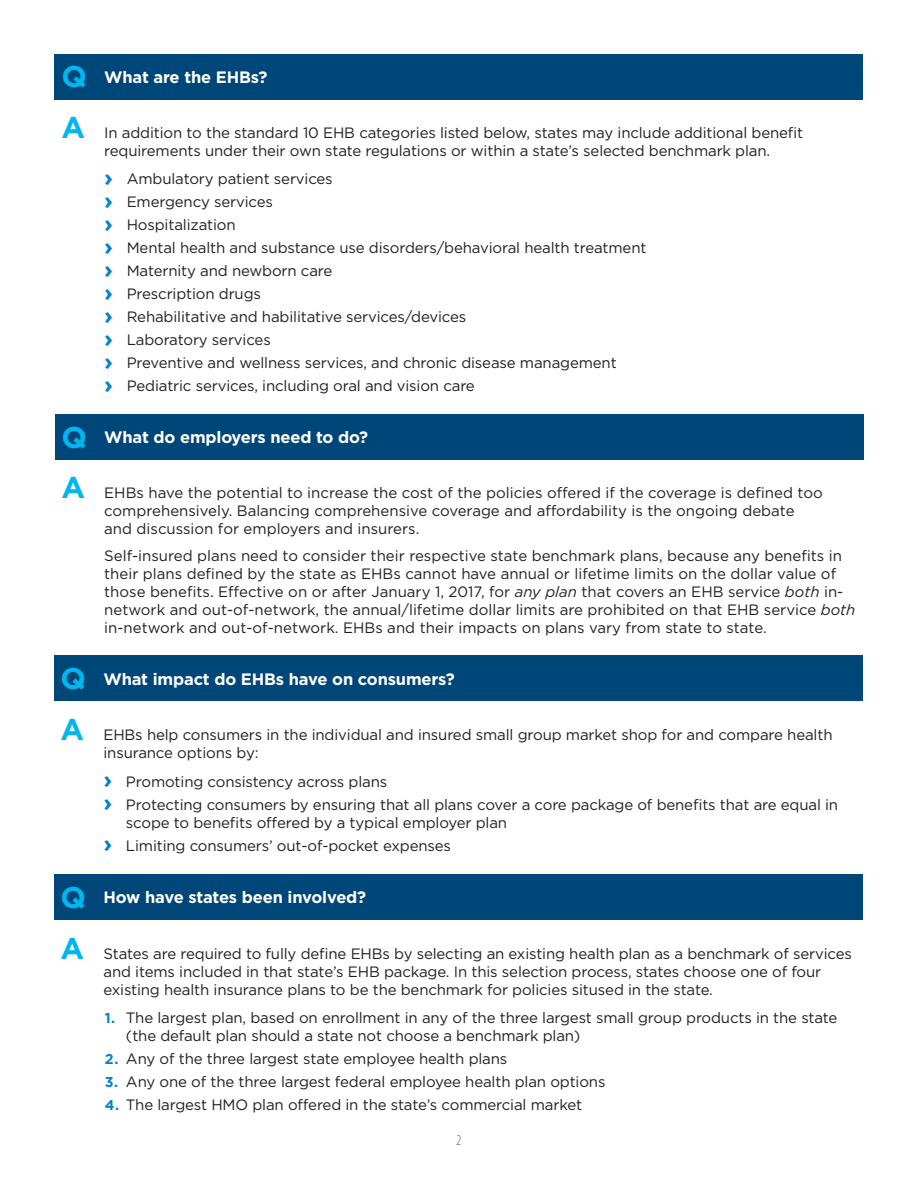
<style>
.page{position:relative;width:918px;height:1188px;background:#fff}
.page>*{position:absolute;margin:0;border:0;box-sizing:border-box;transform-origin:0 0}
.body{font:700 30px "Gotham";color:#00b6ef}
.body-2{font:700 16.5px "Gotham";letter-spacing:-.01em;color:#fff}
.body-3{font:15px/18px "Gotham";letter-spacing:-.01em;color:#231f20}
.M-Legal_copy_Cat{font:300 condensed 15px "Myriad Pro";color:#6c6d70}
.s1{font-size:30px;color:#00b6ef}
.s2{font-weight:700;font-size:24px;color:#0084ca}
.s3{font-style:italic}
.s4{font-weight:700;font-size:14.25px;color:#0084ca}
</style>
<div class="page">
<div style="left:55px;top:54px;width:808px;height:45px;background:#004779"></div>
<div style="left:55px;top:656px;width:808px;height:45px;background:#004779"></div>
<div style="left:56px;top:414px;width:808px;height:45px;background:#004779"></div>
<div style="left:55px;top:874px;width:808px;height:46px;background:#004779"></div>
<p class="body-2" style="left:61px;top:66px;width:208px"><span class="s1">Q</span> What are the EHBs?</p>
<p class="body" style="left:61px;top:107px;width:25px">A</p>
<p class="body-3" style="left:104px;top:123px;width:701px">In addition to the standard 10 EHB categories listed below, states may include additional benefit requirements under their own state regulations or within a state’s selected benchmark plan.</p>
<p class="body-3" style="left:104px;top:170px;width:230px"><span class="s2">›</span> Ambulatory patient services</p>
<p class="body-3" style="left:104px;top:193px;width:170px"><span class="s2">›</span> Emergency services</p>
<p class="body-3" style="left:104px;top:216px;width:133px"><span class="s2">›</span> Hospitalization</p>
<p class="body-3" style="left:104px;top:239px;width:544px"><span class="s2">›</span> Mental health and substance use disorders/behavioral health treatment</p>
<p class="body-3" style="left:104px;top:262px;width:230px"><span class="s2">›</span> Maternity and newborn care</p>
<p class="body-3" style="left:104px;top:285px;width:158px"><span class="s2">›</span> Prescription drugs</p>
<p class="body-3" style="left:104px;top:308px;width:363px"><span class="s2">›</span> Rehabilitative and habilitative services/devices</p>
<p class="body-3" style="left:104px;top:331px;width:168px"><span class="s2">›</span> Laboratory services</p>
<p class="body-3" style="left:104px;top:354px;width:514px"><span class="s2">›</span> Preventive and wellness services, and chronic disease management</p>
<p class="body-3" style="left:104px;top:377px;width:372px"><span class="s2">›</span> Pediatric services, including oral and vision care</p>
<p class="body-2" style="left:61px;top:426px;width:308px"><span class="s1">Q</span> What do employers need to do?</p>
<p class="body" style="left:61px;top:468px;width:25px">A</p>
<p class="body-3" style="left:104px;top:483px;width:720px">EHBs have the potential to increase the cost of the policies offered if the coverage is defined too comprehensively. Balancing comprehensive coverage and affordability is the ongoing debate and discussion for employers and insurers.</p>
<p class="body-3" style="left:104px;top:546px;width:753px">Self-insured plans need to consider their respective state benchmark plans, because any benefits in their plans defined by the state as EHBs cannot have annual or lifetime limits on the dollar value of those benefits. Effective on or after January 1, 2017, for <span class="s3">any plan</span> that covers an EHB service <span class="s3">both</span> in&shy;network and out-of-network, the annual/lifetime dollar limits are prohibited on that EHB service <span class="s3">both </span>in-network and out-of-network. EHBs and their impacts on plans vary from state to state.</p>
<p class="body-2" style="left:61px;top:668px;width:396px"><span class="s1">Q</span> What impact do EHBs have on consumers?</p>
<p class="body" style="left:61px;top:710px;width:25px">A</p>
<p class="body-3" style="left:104px;top:726px;width:731px">EHBs help consumers in the individual and insured small group market shop for and compare health insurance options by:</p>
<p class="body-3" style="left:104px;top:772px;width:285px"><span class="s2">›</span> Promoting consistency across plans</p>
<p class="body-3" style="left:126px;top:795px;width:714px;text-indent:-22px"><span class="s2">›</span> Protecting consumers by ensuring that all plans cover a core package of benefits that are equal in scope to benefits offered by a typical employer plan</p>
<p class="body-3" style="left:104px;top:836px;width:349px"><span class="s2">›</span> Limiting consumers’ out-of-pocket expenses</p>
<p class="body-2" style="left:61px;top:886px;width:307px"><span class="s1">Q</span> How have states been involved?</p>
<p class="body" style="left:61px;top:928px;width:25px">A</p>
<p class="body-3" style="left:104px;top:944px;width:750px">States are required to fully define EHBs by selecting an existing health plan as a benchmark of services and items included in that state’s EHB package. In this selection process, states choose one of four existing health insurance plans to be the benchmark for policies sitused in the state.</p>
<p class="body-3" style="left:126px;top:1008px;width:713px;text-indent:-21px"><span class="s4">1.</span> The largest plan, based on enrollment in any of the three largest small group products in the state (the default plan should a state not choose a benchmark plan)</p>
<p class="body-3" style="left:105px;top:1049px;width:404px"><span class="s4">2.</span> Any of the three largest state employee health plans</p>
<p class="body-3" style="left:105px;top:1072px;width:502px"><span class="s4">3.</span> Any one of the three largest federal employee health plan options</p>
<p class="body-3" style="left:105px;top:1095px;width:479px"><span class="s4">4.</span> The largest HMO plan offered in the state’s commercial market</p>
<p class="M-Legal_copy_Cat" style="left:456px;top:1132px;width:7px">2</p>
</div>
